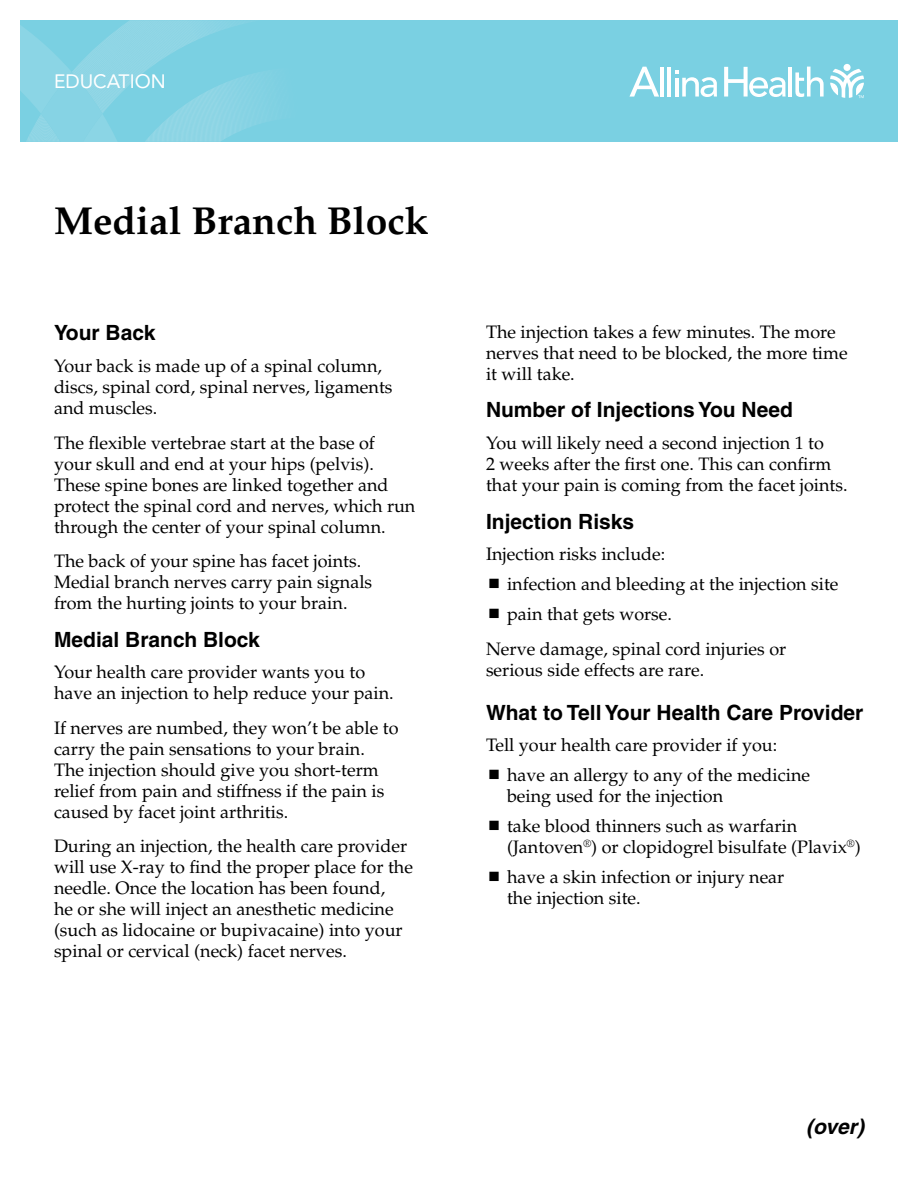
<style>
.page{position:relative;width:918px;height:1188px;background:#fff}
.page>*{position:absolute;margin:0;border:0;box-sizing:border-box;transform-origin:0 0}
.t1{font:700 39px "Palatino";color:#000}
.t2{font:700 21px "Helvetica";color:#000}
.t3{font:italic 700 21px "Helvetica";color:#000}
.t4{font:19.2px "Avenir LT Std";color:#fff}
.t5{font:18px/21px "Palatino";color:#000}
</style>
<div class="page">
<div style="left:20px;top:20px;width:878px;height:122px;background:#7ad0e2"></div>
<svg style="left:20px;top:20px;width:246px;height:122px"></svg>
<svg style="left:830px;top:69px;width:34px;height:29px"></svg>
<div style="left:844px;top:64px;width:7px;height:7px;background:#fff;border-radius:50%"></div>
<hr style="left:660px;top:67px;width:4px;height:30px;background:#fff">
<hr style="left:667px;top:67px;width:4px;height:30px;background:#fff">
<hr style="left:789px;top:67px;width:3px;height:30px;background:#fff">
<svg style="left:795px;top:67px;width:29px;height:30px"></svg>
<svg style="left:675px;top:71px;width:42px;height:26px"></svg>
<svg style="left:629px;top:67px;width:30px;height:30px"></svg>
<svg style="left:724px;top:67px;width:62px;height:30px"></svg>
<p class="t4" style="left:54px;top:70px;width:113px">EDUCATION</p>
<h1 class="t1" style="left:54px;top:198px;width:376px">Medial Branch Block</h1>
<p class="t2" style="left:54px;top:320px;width:103px">Your Back</p>
<p class="t5" style="left:54px;top:356px;width:340px">Your back is made up of a spinal column, discs, spinal cord, spinal nerves, ligaments and muscles.</p>
<p class="t5" style="left:54px;top:432px;width:363px">The flexible vertebrae start at the base of your skull and end at your hips (pelvis).<br>These spine bones are linked together and protect the spinal cord and nerves, which run through the center of your spinal column.</p>
<p class="t5" style="left:54px;top:551px;width:320px">The back of your spine has facet joints.<br>Medial branch nerves carry pain signals from the hurting joints to your brain.</p>
<p class="t2" style="left:54px;top:626px;width:207px">Medial Branch Block</p>
<p class="t5" style="left:54px;top:662px;width:341px">Your health care provider wants you to have an injection to help reduce your pain.</p>
<p class="t5" style="left:54px;top:718px;width:346px">If nerves are numbed, they won’t be able to carry the pain sensations to your brain.<br>The injection should give you short-term relief from pain and stiffness if the pain is caused by facet joint arthritis.</p>
<p class="t5" style="left:54px;top:836px;width:361px">During an injection, the health care provider will use X-ray to find the proper place for the needle. Once the location has been found,<br>he or she will inject an anesthetic medicine (such as lidocaine or bupivacaine) into your spinal or cervical (neck) facet nerves.</p>
<p class="t5" style="left:486px;top:322px;width:363px">The injection takes a few minutes. The more nerves that need to be blocked, the more time it will take.</p>
<p class="t2" style="left:486px;top:397px;width:308px">Number of Injections You Need</p>
<p class="t5" style="left:486px;top:433px;width:363px">You will likely need a second injection 1 to<br>2 weeks after the first one. This can confirm that your pain is coming from the facet joints.</p>
<p class="t2" style="left:486px;top:508px;width:150px">Injection Risks</p>
<p class="t5" style="left:507px;top:540px;width:333px;line-height:29.8px;text-indent:-21px">Injection risks include:<br>infection and bleeding at the injection site pain that gets worse.</p>
<p class="t5" style="left:486px;top:639px;width:302px">Nerve damage, spinal cord injuries or serious side effects are rare.</p>
<p class="t2" style="left:486px;top:699px;width:379px">What to Tell Your Health Care Provider</p>
<p class="t5" style="left:507px;top:731px;width:305px;line-height:30px;text-indent:-21px">Tell your health care provider if you: have an allergy to any of the medicine</p>
<p class="t5" style="left:507px;top:782px;width:292px;line-height:29.7px">being used for the injection<br>take blood thinners such as warfarin</p>
<p class="t5" style="left:507px;top:832px;width:355px;line-height:29.7px">(Jantoven<sup>®</sup>) or clopidogrel bisulfate (Plavix<sup>®</sup>) have a skin infection or injury near</p>
<p class="t5" style="left:507px;top:887px;width:135px">the injection site.</p>
<p class="t3" style="left:806px;top:1114px;width:59px">(over)</p>
</div>
